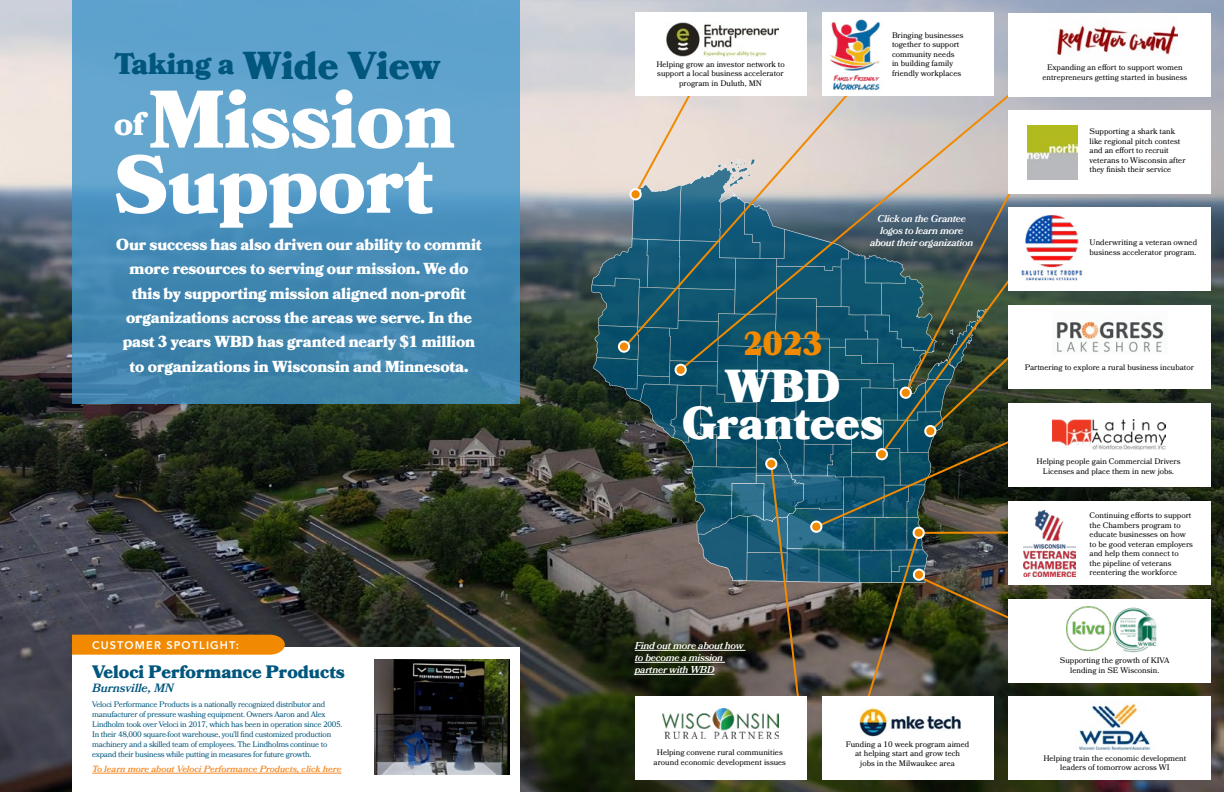
<style>
.page{position:relative;width:1224px;height:792px;background:#fff}
.page>*{position:absolute;margin:0;border:0;box-sizing:border-box;transform-origin:0 0}
.t1{font:900 81.4px/65.1px "Bookmania";color:#fff;text-align:center}
.t2{font:900 46.2px/37px "Bookmania";color:#fff;text-align:center}
.t3{font:900 38.9px "Bookmania";color:#00567d}
.t4{font:900 33.3px "Bookmania";color:#f18a00}
.t5{font:900 32.6px "Bookmania";color:#fff}
.Company_Name{font:900 18px "Bookmania";color:#00567d}
.t6{font:900 15.9px/24.3px "Bookmania";letter-spacing:-.01em;color:#fff;text-align:center}
.Company_Location{font:italic 600 12px "Bookmania";color:#00567d}
.t7{font:800 11px "Avenir";letter-spacing:.1em;color:#fff}
.t8{font:italic 600 10px/12px "Bookmania";letter-spacing:-.025em;color:#fff}
.Click_Here_to_learn_more{font:italic 600 9px "Bookmania";color:#f68b28}
.MissionAligned-Centered{font:8px/9.5px "Bookmania";color:#000;text-align:center}
.Mission_Aligned_Non-Profits{font:8px/9.5px "Bookmania";color:#000}
.Company_Description{font:8px/10px "Bookmania";letter-spacing:-.03em;color:#00567d}
.s1{font-size:29.7px}
</style>
<div class="page">
<img style="left:0;top:0;width:1224px;height:792px">
<svg style="left:72px;top:0;width:447px;height:403px;background:#5095bf"></svg>
<img style="left:592px;top:74px;width:438px;height:646px">
<div style="left:1008px;top:697px;width:203px;height:83px;background:#fff"></div>
<div style="left:822px;top:697px;width:172px;height:83px;background:#fff"></div>
<div style="left:822px;top:12px;width:172px;height:83px;background:#fff"></div>
<div style="left:1008px;top:403px;width:203px;height:84px;background:#fff"></div>
<div style="left:635px;top:12px;width:172px;height:83px;background:#fff"></div>
<div style="left:1008px;top:599px;width:203px;height:83px;background:#fff"></div>
<div style="left:1008px;top:501px;width:203px;height:83px;background:#fff"></div>
<div style="left:1008px;top:306px;width:203px;height:83px;background:#fff"></div>
<div style="left:1008px;top:208px;width:203px;height:83px;background:#fff"></div>
<div style="left:1008px;top:110px;width:203px;height:83px;background:#fff"></div>
<div style="left:72px;top:647px;width:447px;height:145px;background:#fff"></div>
<img style="left:375px;top:659px;width:134px;height:116px">
<hr style="left:92px;top:773px;width:249px;height:1px;background:#f68b28">
<img style="left:860px;top:707px;width:101px;height:30px">
<img style="left:1056px;top:321px;width:110px;height:34px">
<img style="left:1027px;top:126px;width:51px;height:53px">
<img style="left:1021px;top:215px;width:62px;height:66px">
<img style="left:1023px;top:511px;width:52px;height:65px">
<img style="left:1053px;top:420px;width:112px;height:30px">
<img style="left:1066px;top:606px;width:45px;height:45px">
<img style="left:1112px;top:607px;width:45px;height:46px">
<img style="left:1078px;top:703px;width:73px;height:46px">
<div style="left:914px;top:528px;width:10px;height:10px;background:#f18a00;border-radius:50%"></div>
<div style="left:913px;top:527px;width:12px;height:12px;border:2px solid #fff;border-radius:50%"></div>
<div style="left:914px;top:570px;width:10px;height:10px;background:#f18a00;border-radius:50%"></div>
<div style="left:913px;top:569px;width:12px;height:12px;border:2px solid #fff;border-radius:50%"></div>
<div style="left:811px;top:522px;width:10px;height:10px;background:#f18a00;border-radius:50%"></div>
<div style="left:810px;top:521px;width:12px;height:12px;border:2px solid #fff;border-radius:50%"></div>
<div style="left:925px;top:426px;width:10px;height:10px;background:#f18a00;border-radius:50%"></div>
<div style="left:924px;top:425px;width:12px;height:12px;border:2px solid #fff;border-radius:50%"></div>
<div style="left:877px;top:449px;width:10px;height:10px;background:#f18a00;border-radius:50%"></div>
<div style="left:876px;top:448px;width:12px;height:12px;border:2px solid #fff;border-radius:50%"></div>
<div style="left:619px;top:342px;width:10px;height:10px;background:#f18a00;border-radius:50%"></div>
<div style="left:618px;top:341px;width:12px;height:12px;border:2px solid #fff;border-radius:50%"></div>
<div style="left:676px;top:365px;width:10px;height:10px;background:#f18a00;border-radius:50%"></div>
<div style="left:675px;top:364px;width:12px;height:12px;border:2px solid #fff;border-radius:50%"></div>
<div style="left:901px;top:388px;width:10px;height:10px;background:#f18a00;border-radius:50%"></div>
<div style="left:900px;top:387px;width:12px;height:12px;border:2px solid #fff;border-radius:50%"></div>
<div style="left:766px;top:459px;width:10px;height:10px;background:#f18a00;border-radius:50%"></div>
<div style="left:765px;top:458px;width:12px;height:12px;border:2px solid #fff;border-radius:50%"></div>
<div style="left:630px;top:189px;width:11px;height:10px;background:#f18a00;border-radius:50%"></div>
<div style="left:629px;top:188px;width:13px;height:12px;border:2px solid #fff;border-radius:50%"></div>
<img style="left:666px;top:22px;width:113px;height:35px">
<img style="left:817px;top:9px;width:75px;height:92px">
<div style="left:72px;top:635px;width:213px;height:20px;background:#f18a00"></div>
<div style="left:1008px;top:13px;width:203px;height:83px;background:#fff"></div>
<img style="left:1056px;top:24px;width:122px;height:32px">
<div style="left:635px;top:697px;width:172px;height:83px;background:#fff"></div>
<img style="left:662px;top:708px;width:116px;height:30px">
<hr style="left:635px;top:650px;width:111px;height:1px;background:#fff">
<hr style="left:635px;top:662px;width:90px;height:1px;background:#fff">
<hr style="left:635px;top:674px;width:80px;height:1px;background:#fff">
<p class="t3" style="left:114px;top:42px;width:328px"><span class="s1">Taking a</span> Wide View</p>
<p class="t1" style="left:114px;top:87px;width:343px">Mission<br>Support</p>
<p class="t5" style="left:114px;top:104px;width:31px">of</p>
<p class="t6" style="left:116px;top:233px;width:367px">Our success has also driven our ability to commit more resources to serving our mission. We do this by supporting mission aligned non-profit organizations across the areas we serve. In the past 3 years WBD has granted nearly $1 million to organizations in Wisconsin and Minnesota.</p>
<p class="t7" style="left:92px;top:636px;width:148px">CUSTOMER SPOTLIGHT:</p>
<p class="Company_Name" style="left:92px;top:662px;width:254px">Veloci Performance Products</p>
<p class="Company_Location" style="left:92px;top:681px;width:83px">Burnsville, MN</p>
<p class="Company_Description" style="left:92px;top:699px;width:252px">Veloci Performance Products is a nationally recognized distributor and manufacturer of pressure washing equipment. Owners Aaron and Alex Lindholm took over Veloci in 2017, which has been in operation since 2005.<br>In their 48,000 square-foot warehouse, you’ll find customized production machinery and a skilled team of employees. The Lindholms continue to expand their business while putting in measures for future growth.</p>
<p class="Click_Here_to_learn_more" style="left:92px;top:764px;width:251px">To learn more about Veloci Performance Products, click here</p>
<p class="MissionAligned-Centered" style="left:656px;top:59px;width:130px">Helping grow an investor network to support a local business accelerator program in Duluth, MN</p>
<p class="Mission_Aligned_Non-Profits" style="left:892px;top:30px;width:73px">Bringing businesses together to support community needs<br>in building family friendly workplaces</p>
<p class="t8" style="left:870px;top:213px;width:105px;text-align:center">Click on the Grantee logos to learn more about their organization</p>
<p class="t4" style="left:743px;top:324px;width:81px">2023</p>
<p class="t2" style="left:682px;top:367px;width:202px">WBD<br>Grantees</p>
<p class="t8" style="left:635px;top:640px;width:110px">Find out more about how to become a mission partner with WBD</p>
<p class="MissionAligned-Centered" style="left:654px;top:748px;width:134px">Helping convene rural communities around economic development issues</p>
<p class="MissionAligned-Centered" style="left:846px;top:739px;width:125px">Funding a 10 week program aimed at helping start and grow tech<br>jobs in the Milwaukee area</p>
<p class="MissionAligned-Centered" style="left:1042px;top:63px;width:146px">Expanding an effort to support women entrepreneurs getting started in business</p>
<p class="Mission_Aligned_Non-Profits" style="left:1090px;top:127px;width:97px">Supporting a shark tank like regional pitch contest and an effort to recruit veterans to Wisconsin after they finish their service</p>
<p class="Mission_Aligned_Non-Profits" style="left:1090px;top:238px;width:109px">Underwriting a veteran owned business accelerator program.</p>
<p class="MissionAligned-Centered" style="left:1025px;top:362px;width:171px">Partnering to explore a rural business incubator</p>
<p class="MissionAligned-Centered" style="left:1037px;top:457px;width:145px">Helping people gain Commercial Drivers<br>Licenses and place them in new jobs.</p>
<p class="Mission_Aligned_Non-Profits" style="left:1090px;top:511px;width:105px">Continuing efforts to support the Chambers program to educate businesses on how to be good veteran employers and help them connect to<br>the pipeline of veterans reentering the workforce</p>
<p class="MissionAligned-Centered" style="left:1060px;top:656px;width:111px">Supporting the growth of KIVA lending in SE Wisconsin.</p>
<p class="MissionAligned-Centered" style="left:1043px;top:753px;width:144px">Helping train the economic development leaders of tomorrow across WI</p>
</div>
